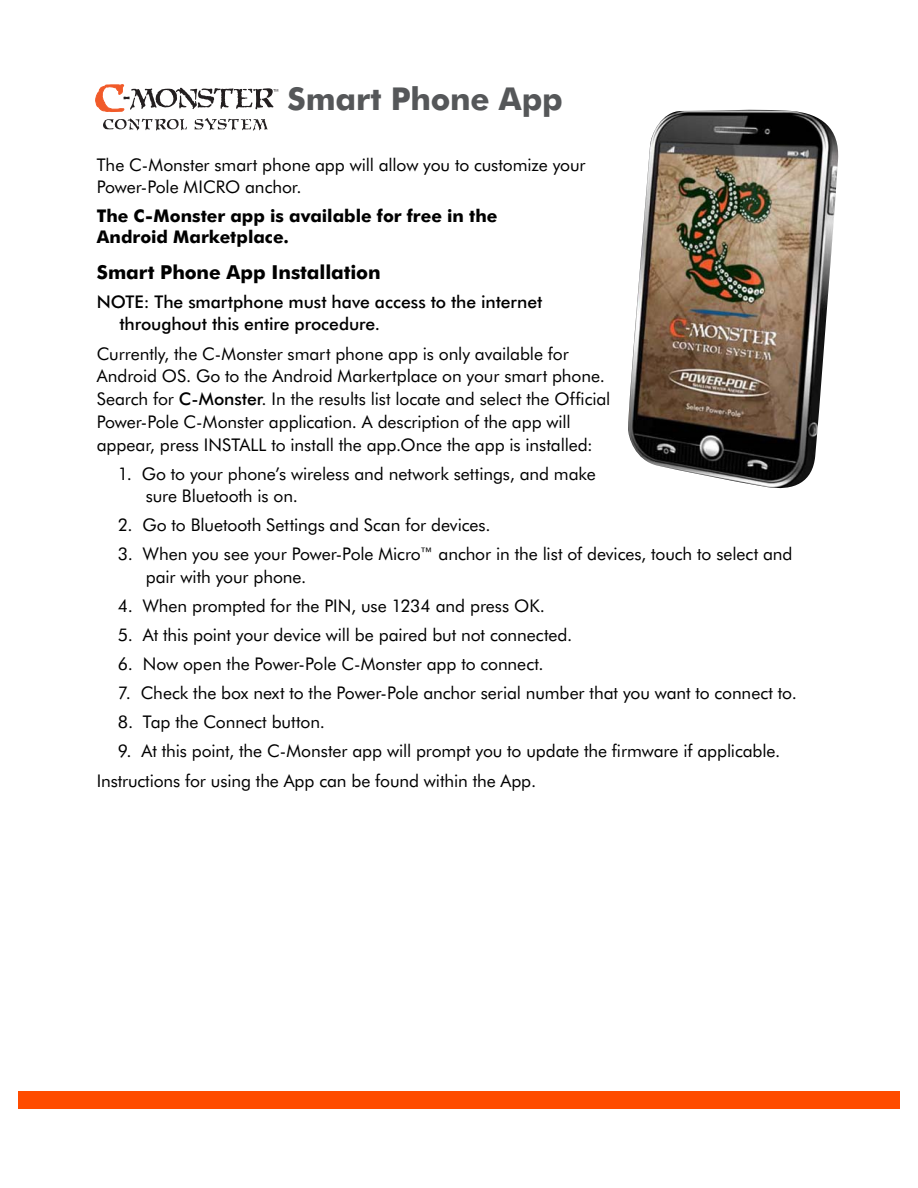
<style>
.page{position:relative;width:918px;height:1188px;background:#fff}
.page>*{position:absolute;margin:0;border:0;box-sizing:border-box;transform-origin:0 0}
.t1{font:700 31.5px "Futura BT";letter-spacing:-.01em;color:#555759}
.t2{font:700 19.2px "Futura BT";letter-spacing:-.01em;color:#000}
.t3{font:17.55px/22.8px "Futura BT";letter-spacing:-.01em;color:#000}
.t4{font:500 17.55px/22.8px "Futura BT";letter-spacing:-.01em;color:#000}
.t5{font:700 17.55px/21px "Futura BT";color:#000}
.s1{font-weight:500}
</style>
<div class="page">
<div style="left:18px;top:1092px;width:882px;height:17px;background:#ff4c00"></div>
<svg style="left:95px;top:84px;width:183px;height:47px"></svg>
<img style="left:628px;top:109px;width:211px;height:380px">
<h1 class="t1" style="left:288px;top:83px;width:277px">Smart Phone App</h1>
<p class="t3" style="left:97px;top:154px;width:490px">The C-Monster smart phone app will allow you to customize your<br>Power-Pole MICRO anchor.</p>
<p class="t5" style="left:97px;top:206px;width:402px">The C-Monster app is available for free in the<br>Android Marketplace.</p>
<p class="t2" style="left:97px;top:262px;width:285px">Smart Phone App Installation</p>
<p class="t4" style="left:120px;top:291px;width:424px;text-indent:-23px">NOTE: The smartphone must have access to the internet throughout this entire procedure.</p>
<p class="t3" style="left:97px;top:343px;width:515px">Currently, the C-Monster smart phone app is only available for Android OS. Go to the Android Markertplace on your smart phone.<br>Search for <span class="s1">C-Monster</span>. In the results list locate and select the Official Power-Pole C-Monster application. A description of the app will appear, press INSTALL to install the app.Once the app is installed:</p>
<p class="t3" style="left:146px;top:463px;width:452px;text-indent:-28px">1. Go to your phone’s wireless and network settings, and make sure Bluetooth is on.</p>
<p class="t3" style="left:118px;top:515px;width:374px">2. Go to Bluetooth Settings and Scan for devices.</p>
<p class="t3" style="left:146px;top:544px;width:648px;text-indent:-28px">3. When you see your Power-Pole Micro™ anchor in the list of devices, touch to select and pair with your phone.</p>
<p class="t3" style="left:118px;top:596px;width:429px">4. When prompted for the PIN, use 1234 and press OK.</p>
<p class="t3" style="left:118px;top:625px;width:456px">5. At this point your device will be paired but not connected.</p>
<p class="t3" style="left:118px;top:654px;width:428px">6. Now open the Power-Pole C-Monster app to connect.</p>
<p class="t3" style="left:118px;top:683px;width:681px">7. Check the box next to the Power-Pole anchor serial number that you want to connect to.</p>
<p class="t3" style="left:118px;top:712px;width:209px">8. Tap the Connect button.</p>
<p class="t3" style="left:97px;top:738px;width:685px;line-height:29.1px;text-indent:21px">9. At this point, the C-Monster app will prompt you to update the firmware if applicable.<br>Instructions for using the App can be found within the App.</p>
</div>
